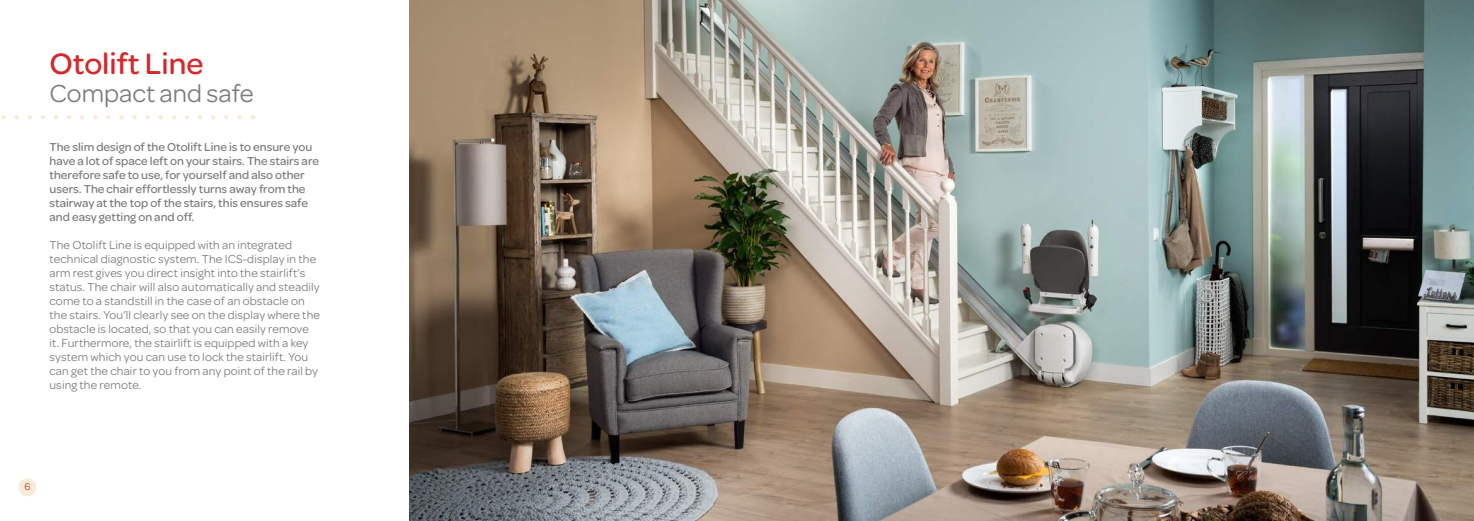
<style>
.page{position:relative;width:1474px;height:521px;background:#fff}
.page>*{position:absolute;margin:0;border:0;box-sizing:border-box;transform-origin:0 0}
.t1{font:500 31.5px "Omnes";color:#d6272b}
.t2{font:26.25px "Omnes";color:#7b7b7a}
.t3{font:12.25px/14px "Omnes";letter-spacing:.01em;color:#7b7b7a}
.t4{font:500 12.25px/14px "Omnes";color:#7b7b7a}
.t5{font:10.5px "Omnes";color:#d6272b}
</style>
<div class="page">
<div style="left:19px;top:478px;width:17px;height:18px;background:#f5ebd8;border-radius:50%"></div>
<img style="left:409px;top:0;width:1064px;height:521px">
<svg style="left:1px;top:115px;width:241px;height:4px"></svg>
<h1 class="t1" style="left:49px;top:52px;width:155px">Otolift Line</h1>
<h2 class="t2" style="left:49px;top:83px;width:206px">Compact and safe</h2>
<p class="t4" style="left:49px;top:141px;width:271px">The slim design of the Otolift Line is to ensure you have a lot of space left on your stairs. The stairs are therefore safe to use, for yourself and also other users. The chair effortlessly turns away from the stairway at the top of the stairs, this ensures safe and easy getting on and off.</p>
<p class="t3" style="left:49px;top:239px;width:272px">The Otolift Line is equipped with an integrated technical diagnostic system. The ICS-display in the arm rest gives you direct insight into the stairlift’s status. The chair will also automatically and steadily come to a standstill in the case of an obstacle on the stairs. You’ll clearly see on the display where the obstacle is located, so that you can easily remove it. Furthermore, the stairlift is equipped with a key system which you can use to lock the stairlift. You can get the chair to you from any point of the rail by using the remote.</p>
<p class="t5" style="left:24px;top:483px;width:8px">6</p>
</div>
